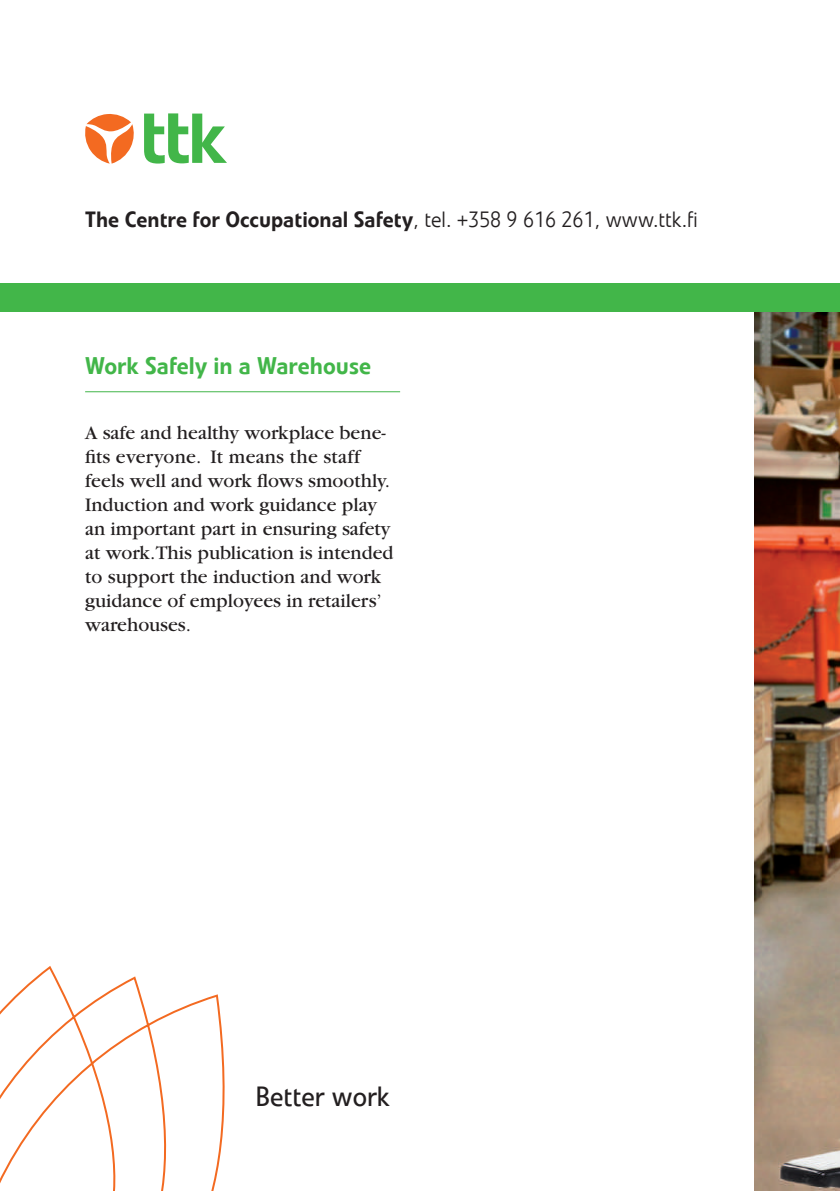
<style>
.page{position:relative;width:840px;height:1191px;background:#fff}
.page>*{position:absolute;margin:0;border:0;box-sizing:border-box;transform-origin:0 0}
.t1{font:27.8px "Veto Com";color:#231f20}
.t2{font:500 24px "Veto Com";color:#42b649}
.t3{font:500 22px "Veto Com";color:#231f20}
.t4{font:20px/24px "Garamond";color:#231f20}
.s1{font-weight:300}
</style>
<div class="page">
<img style="left:754px;top:312px;width:85px;height:879px">
<div style="left:0;top:283px;width:839px;height:29px;background:#42b649"></div>
<svg style="left:85px;top:114px;width:49px;height:50px"></svg>
<svg style="left:144px;top:113px;width:83px;height:51px"></svg>
<svg style="left:0;top:966px;width:225px;height:225px"></svg>
<hr style="left:85px;top:391px;width:315px;height:1px;background:#42b649">
<p class="t3" style="left:85px;top:206px;width:613px">The Centre for Occupational Safety<span class="s1">, tel. +358 9 616 261, www.ttk.fi</span></p>
<p class="t2" style="left:85px;top:351px;width:287px">Work Safely in a Warehouse</p>
<p class="t4" style="left:85px;top:421px;width:309px">A safe and healthy workplace bene&shy;fits everyone. It means the staff feels well and work flows smoothly.<br>Induction and work guidance play an important part in ensuring safety at work.This publication is intended to support the induction and work guidance of employees in retailers’ warehouses.</p>
<h1 class="t1" style="left:255px;top:1079px;width:136px">Better work</h1>
</div>
